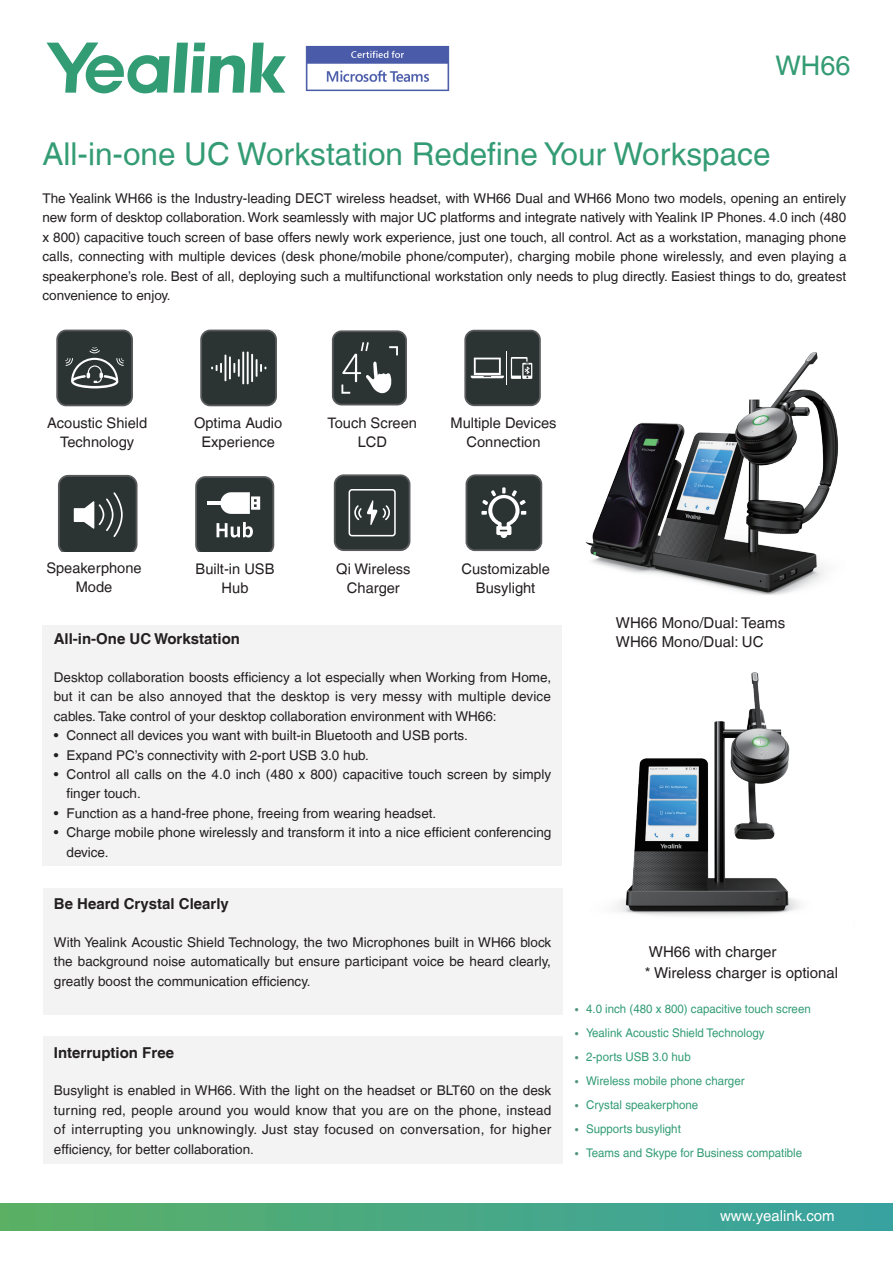
<style>
.page{position:relative;width:893px;height:1263px;background:#fff}
.page>*{position:absolute;margin:0;border:0;box-sizing:border-box;transform-origin:0 0}
.t1{font:31.5px "Helvetica LT";color:#349c74}
.t2{font:27px "Helvetica LT";color:#349c74}
.t3{font:15px/19.5px "Helvetica LT";color:#231f20}
.t4{font:700 15px "Helvetica LT";color:#231f20}
.t5{font:15px "Helvetica LT";color:#fff}
.t6{font:14.7px/19px "Helvetica LT";color:#231f20;text-align:center}
.t7{font:13.5px/19.5px "Helvetica LT";color:#231f20;text-align:justify}
.t8{font:12px "Helvetica LT";color:#329c75;scale:.96 1}
.s1{font-family:"Microsoft Phags Pa";font-size:13.5px;color:#559584}
</style>
<div class="page">
<svg style="left:46px;top:43px;width:240px;height:50px"></svg>
<div style="left:0;top:1203px;width:893px;height:27px;background:linear-gradient(to right,#5ab065,#38a2a2)"></div>
<img style="left:305px;top:45px;width:145px;height:47px">
<img style="left:585px;top:352px;width:253px;height:243px">
<div style="left:43px;top:625px;width:519px;height:240px;background:#f3f3f3"></div>
<div style="left:43px;top:888px;width:519px;height:127px;background:#f3f3f3"></div>
<div style="left:43px;top:1036px;width:519px;height:128px;background:#f3f3f3"></div>
<img style="left:558px;top:672px;width:242px;height:293px">
<svg style="left:56px;top:330px;width:77px;height:76px"></svg>
<div style="left:58px;top:331px;width:73px;height:73px;background:#2c3333;border-radius:8px"></div>
<svg style="left:65px;top:347px;width:59px;height:41px"></svg>
<svg style="left:200px;top:330px;width:77px;height:76px"></svg>
<div style="left:202px;top:331px;width:73px;height:73px;background:#2c3333;border-radius:8px"></div>
<svg style="left:211px;top:355px;width:15px;height:26px"></svg>
<hr style="left:229px;top:356px;width:2px;height:23px;background:#fff">
<svg style="left:233px;top:359px;width:7px;height:18px"></svg>
<hr style="left:242px;top:352px;width:2px;height:32px;background:#fff">
<hr style="left:247px;top:352px;width:2px;height:32px;background:#fff">
<hr style="left:251px;top:354px;width:2px;height:28px;background:#fff">
<svg style="left:256px;top:359px;width:10px;height:18px"></svg>
<svg style="left:332px;top:330px;width:75px;height:75px"></svg>
<div style="left:334px;top:332px;width:71px;height:72px;background:#2c3333;border-radius:8px"></div>
<svg style="left:341px;top:342px;width:57px;height:52px"></svg>
<svg style="left:464px;top:330px;width:77px;height:76px"></svg>
<div style="left:466px;top:331px;width:73px;height:73px;background:#2c3333;border-radius:8px"></div>
<svg style="left:471px;top:358px;width:33px;height:20px"></svg>
<svg style="left:511px;top:357px;width:21px;height:22px"></svg>
<hr style="left:506px;top:351px;width:1px;height:34px;background:#fff">
<svg style="left:334px;top:474px;width:76px;height:77px"></svg>
<div style="left:336px;top:476px;width:73px;height:73px;background:#2c3333;border-radius:8px"></div>
<svg style="left:349px;top:489px;width:47px;height:47px"></svg>
<svg style="left:466px;top:474px;width:76px;height:77px"></svg>
<div style="left:467px;top:476px;width:73px;height:73px;background:#2c3333;border-radius:8px"></div>
<svg style="left:481px;top:487px;width:45px;height:51px"></svg>
<svg style="left:58px;top:475px;width:80px;height:77px;background:#444a4a"></svg>
<svg style="left:195px;top:476px;width:79px;height:76px;background:#54595a"></svg>
<h2 class="t2" style="left:775px;top:50px;width:77px">WH66</h2>
<h1 class="t1" style="left:43px;top:136px;width:729px">All-in-one UC Workstation Redefine Your Workspace</h1>
<p class="t7" style="left:43px;top:188px;width:805px">The Yealink WH66 is the Industry-leading DECT wireless headset, with WH66 Dual and WH66 Mono two models, opening an entirely new form of desktop collaboration. Work seamlessly with major UC platforms and integrate natively with Yealink IP Phones. 4.0 inch (480 x 800) capacitive touch screen of base offers newly work experience, just one touch, all control. Act as a workstation, managing phone calls, connecting with multiple devices (desk phone/mobile phone/computer), charging mobile phone wirelessly, and even playing a speakerphone’s role. Best of all, deploying such a multifunctional workstation only needs to plug directly. Easiest things to do, greatest convenience to enjoy.</p>
<p class="t6" style="left:47px;top:413px;width:102px">Acoustic Shield<br>Technology</p>
<p class="t6" style="left:194px;top:413px;width:90px">Optima Audio<br>Experience</p>
<p class="t6" style="left:328px;top:413px;width:91px">Touch Screen<br>LCD</p>
<p class="t6" style="left:450px;top:413px;width:108px">Multiple Devices<br>Connection</p>
<p class="t6" style="left:46px;top:559px;width:97px">Speakerphone<br>Mode</p>
<p class="t6" style="left:196px;top:559px;width:80px">Built-in USB<br>Hub</p>
<p class="t6" style="left:336px;top:559px;width:76px">Qi Wireless<br>Charger</p>
<p class="t6" style="left:461px;top:559px;width:90px">Customizable<br>Busylight</p>
<p class="t4" style="left:54px;top:630px;width:188px">All-in-One UC Workstation</p>
<p class="t7" style="left:54px;top:667px;width:499px">Desktop collaboration boosts efficiency a lot especially when Working from Home, but it can be also annoyed that the desktop is very messy with multiple device cables. Take control of your desktop collaboration environment with WH66:</p>
<p class="t7" style="left:54px;top:725px;width:416px">• Connect all devices you want with built-in Bluetooth and USB ports.</p>
<p class="t7" style="left:54px;top:745px;width:317px">• Expand PC’s connectivity with 2-port USB 3.0 hub.</p>
<p class="t7" style="left:67px;top:764px;width:486px;text-indent:-13px">• Control all calls on the 4.0 inch (480 x 800) capacitive touch screen by simply finger touch.</p>
<p class="t7" style="left:54px;top:803px;width:384px">• Function as a hand-free phone, freeing from wearing headset.</p>
<p class="t7" style="left:67px;top:823px;width:486px;text-indent:-13px">• Charge mobile phone wirelessly and transform it into a nice efficient conferencing device.</p>
<p class="t4" style="left:54px;top:895px;width:176px">Be Heard Crystal Clearly</p>
<p class="t7" style="left:54px;top:932px;width:499px">With Yealink Acoustic Shield Technology, the two Microphones built in WH66 block the background noise automatically but ensure participant voice be heard clearly, greatly boost the communication efficiency.</p>
<p class="t4" style="left:54px;top:1043px;width:122px">Interruption Free</p>
<p class="t7" style="left:54px;top:1081px;width:499px">Busylight is enabled in WH66. With the light on the headset or BLT60 on the desk turning red, people around you would know that you are on the phone, instead of interrupting you unknowingly. Just stay focused on conversation, for higher efficiency, for better collaboration.</p>
<p class="t3" style="left:616px;top:612px;width:171px">WH66 Mono/Dual: Teams<br>WH66 Mono/Dual: UC</p>
<p class="t3" style="left:645px;top:942px;width:195px;line-height:20.4px">WH66 with charger<br>* Wireless charger is optional</p>
<p class="t8" style="left:574px;top:1002px;width:248px"><span class="s1">•</span> 4.0 inch (480 x 800) capacitive touch screen</p>
<p class="t8" style="left:574px;top:1026px;width:200px"><span class="s1">•</span> Yealink Acoustic Shield Technology</p>
<p class="t8" style="left:574px;top:1050px;width:123px"><span class="s1">•</span> 2-ports USB 3.0 hub</p>
<p class="t8" style="left:574px;top:1074px;width:179px"><span class="s1">•</span> Wireless mobile phone charger</p>
<p class="t8" style="left:574px;top:1098px;width:131px"><span class="s1">•</span> Crystal speakerphone</p>
<p class="t8" style="left:574px;top:1122px;width:113px"><span class="s1">•</span> Supports busylight</p>
<p class="t8" style="left:574px;top:1146px;width:239px"><span class="s1">•</span> Teams and Skype for Business compatible</p>
<p class="t5" style="left:720px;top:1207px;width:116px">www.yealink.com</p>
</div>
